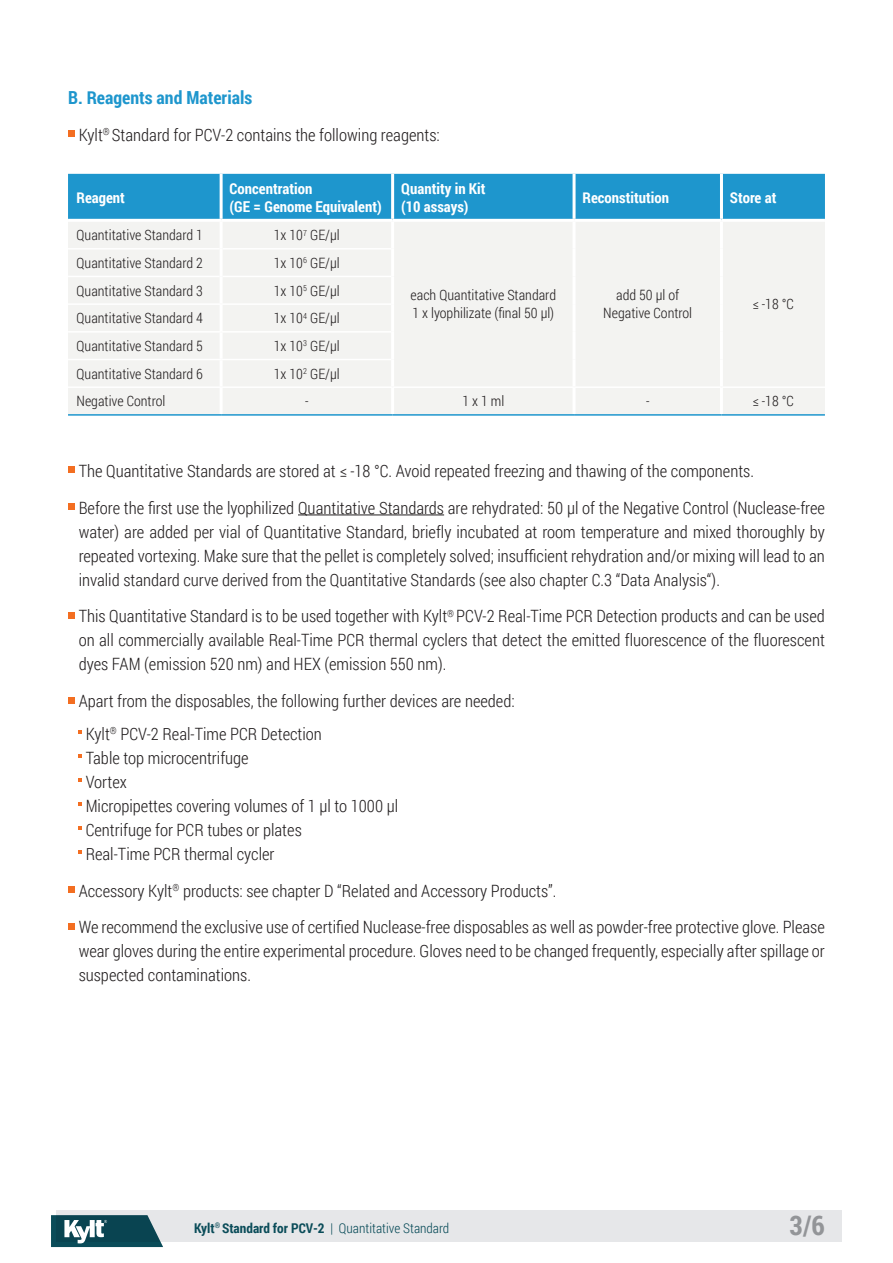
<style>
.page{position:relative;width:893px;height:1263px;background:#fff}
.page>*{position:absolute;margin:0;border:0;box-sizing:border-box;transform-origin:0 0}
.t1{font:700 27px "Roboto Condensed";color:#939598}
.t2{font:700 18px "Roboto Condensed";color:#1e96cd}
.t3{font:300 16.95px/24px "Roboto Condensed";color:#231f20}
.t4{font:700 15px/18px "Roboto Condensed";color:#fff}
.t5{font:300 14.25px/18px "Roboto Condensed";color:#231f20}
.t6{font:300 13.5px "Roboto Condensed";color:#0a4c59}
.s1{font-weight:700}
</style>
<div class="page">
<div style="left:56px;top:1210px;width:786px;height:32px;background:#e6e7e9"></div>
<svg style="left:51px;top:1215px;width:112px;height:32px;background:#3b6b75"></svg>
<hr style="left:298px;top:514px;width:146px;height:1px;background:#231f20">
<svg style="left:68px;top:467px;width:6px;height:6px"></svg>
<svg style="left:68px;top:504px;width:6px;height:6px"></svg>
<div style="left:68px;top:612px;width:6px;height:7px;background:#f36e21"></div>
<svg style="left:68px;top:697px;width:6px;height:6px"></svg>
<div style="left:68px;top:886px;width:6px;height:7px;background:#f36e21"></div>
<svg style="left:68px;top:923px;width:6px;height:6px"></svg>
<svg style="left:68px;top:131px;width:6px;height:6px"></svg>
<div style="left:68px;top:174px;width:757px;height:45px;background:#1e96cd"></div>
<div style="left:68px;top:222px;width:757px;height:192px;background:#f3f3f1"></div>
<hr style="left:68px;top:248px;width:152px;height:1px;background:#fff">
<hr style="left:223px;top:248px;width:168px;height:1px;background:#fff">
<hr style="left:68px;top:276px;width:152px;height:1px;background:#fff">
<hr style="left:223px;top:276px;width:168px;height:1px;background:#fff">
<hr style="left:220px;top:222px;width:3px;height:27px;background:#fff">
<hr style="left:220px;top:249px;width:3px;height:27px;background:#fff">
<hr style="left:220px;top:276px;width:3px;height:27px;background:#fff">
<hr style="left:220px;top:174px;width:3px;height:45px;background:#fff">
<hr style="left:391px;top:174px;width:3px;height:45px;background:#fff">
<hr style="left:573px;top:174px;width:3px;height:45px;background:#fff">
<hr style="left:720px;top:174px;width:3px;height:45px;background:#fff">
<hr style="left:68px;top:303px;width:153px;height:2px;background:#fff">
<hr style="left:221px;top:303px;width:170px;height:2px;background:#fff">
<hr style="left:68px;top:331px;width:153px;height:2px;background:#fff">
<hr style="left:221px;top:331px;width:170px;height:2px;background:#fff">
<hr style="left:68px;top:359px;width:153px;height:1px;background:#fff">
<hr style="left:221px;top:359px;width:170px;height:1px;background:#fff">
<hr style="left:220px;top:305px;width:3px;height:26px;background:#fff">
<hr style="left:220px;top:333px;width:3px;height:26px;background:#fff">
<hr style="left:220px;top:360px;width:3px;height:26px;background:#fff">
<hr style="left:720px;top:222px;width:3px;height:27px;background:#fff">
<hr style="left:720px;top:249px;width:3px;height:27px;background:#fff">
<hr style="left:720px;top:276px;width:3px;height:28px;background:#fff">
<hr style="left:720px;top:304px;width:3px;height:28px;background:#fff">
<hr style="left:720px;top:332px;width:3px;height:27px;background:#fff">
<hr style="left:720px;top:359px;width:3px;height:27px;background:#fff">
<hr style="left:68px;top:386px;width:153px;height:2px;background:#fff">
<hr style="left:221px;top:386px;width:172px;height:2px;background:#fff">
<hr style="left:574px;top:386px;width:147px;height:2px;background:#fff">
<hr style="left:721px;top:386px;width:104px;height:2px;background:#fff">
<hr style="left:220px;top:388px;width:3px;height:26px;background:#fff">
<hr style="left:391px;top:388px;width:3px;height:26px;background:#fff">
<hr style="left:573px;top:388px;width:3px;height:26px;background:#fff">
<hr style="left:720px;top:388px;width:3px;height:26px;background:#fff">
<hr style="left:68px;top:414px;width:153px;height:2px;background:#1e96cd">
<hr style="left:221px;top:414px;width:172px;height:2px;background:#1e96cd">
<hr style="left:393px;top:414px;width:181px;height:2px;background:#1e96cd">
<hr style="left:574px;top:414px;width:147px;height:2px;background:#1e96cd">
<hr style="left:721px;top:414px;width:104px;height:2px;background:#1e96cd">
<hr style="left:391px;top:222px;width:3px;height:27px;background:#fff">
<hr style="left:573px;top:222px;width:3px;height:27px;background:#fff">
<hr style="left:391px;top:249px;width:3px;height:27px;background:#fff">
<hr style="left:573px;top:249px;width:3px;height:27px;background:#fff">
<hr style="left:391px;top:276px;width:3px;height:28px;background:#fff">
<hr style="left:573px;top:276px;width:3px;height:28px;background:#fff">
<hr style="left:391px;top:304px;width:3px;height:28px;background:#fff">
<hr style="left:573px;top:304px;width:3px;height:28px;background:#fff">
<hr style="left:391px;top:332px;width:3px;height:27px;background:#fff">
<hr style="left:573px;top:332px;width:3px;height:27px;background:#fff">
<hr style="left:391px;top:359px;width:3px;height:27px;background:#fff">
<hr style="left:573px;top:359px;width:3px;height:27px;background:#fff">
<hr style="left:393px;top:386px;width:181px;height:2px;background:#fff">
<p class="t2" style="left:68px;top:85px;width:186px">B. Reagents and Materials</p>
<p class="t3" style="left:79px;top:122px;width:363px">Kylt<sup>®</sup> Standard for PCV-2 contains the following reagents:</p>
<p class="t4" style="left:77px;top:188px;width:50px">Reagent</p>
<p class="t4" style="left:230px;top:179px;width:154px">Concentration<br>(GE = Genome Equivalent)</p>
<p class="t4" style="left:401px;top:179px;width:86px">Quantity in Kit (10 assays)</p>
<p class="t4" style="left:583px;top:188px;width:88px">Reconstitution</p>
<p class="t4" style="left:730px;top:188px;width:48px">Store at</p>
<p class="t5" style="left:77px;top:226px;width:128px">Quantitative Standard 1</p>
<p class="t5" style="left:274px;top:226px;width:67px">1x 10<sup>7</sup> GE/µl</p>
<p class="t5" style="left:77px;top:253px;width:128px">Quantitative Standard 2</p>
<p class="t5" style="left:274px;top:253px;width:67px">1x 10<sup>6</sup> GE/µl</p>
<p class="t5" style="left:77px;top:281px;width:128px">Quantitative Standard 3</p>
<p class="t5" style="left:274px;top:281px;width:67px">1x 10<sup>5</sup> GE/µl</p>
<p class="t5" style="left:77px;top:309px;width:128px">Quantitative Standard 4</p>
<p class="t5" style="left:274px;top:309px;width:67px">1x 10<sup>4</sup> GE/µl</p>
<p class="t5" style="left:77px;top:336px;width:128px">Quantitative Standard 5</p>
<p class="t5" style="left:274px;top:336px;width:67px">1x 10<sup>3</sup> GE/µl</p>
<p class="t5" style="left:77px;top:364px;width:128px">Quantitative Standard 6</p>
<p class="t5" style="left:274px;top:364px;width:67px">1x 10<sup>2</sup> GE/µl</p>
<p class="t5" style="left:77px;top:392px;width:90px">Negative Control</p>
<p class="t5" style="left:305px;top:392px;width:5px">-</p>
<p class="t5" style="left:462px;top:392px;width:43px">1 x 1 ml</p>
<p class="t5" style="left:646px;top:392px;width:5px">-</p>
<p class="t5" style="left:752px;top:392px;width:43px">≤ -18 °C</p>
<p class="t5" style="left:411px;top:286px;width:147px">each Quantitative Standard<br>1 x lyophilizate (final 50 µl)</p>
<p class="t5" style="left:603px;top:286px;width:90px;text-align:center">add 50 µl of<br>Negative Control</p>
<p class="t5" style="left:752px;top:295px;width:43px">≤ -18 °C</p>
<p class="t3" style="left:79px;top:452px;width:748px;line-height:36.8px">The Quantitative Standards are stored at ≤ -18 °C. Avoid repeated freezing and thawing of the components.<br>Before the first use the lyophilized Quantitative Standards are rehydrated: 50 μl of the Negative Control (Nuclease-free</p>
<p class="t3" style="left:79px;top:519px;width:748px;text-align:justify">water) are added per vial of Quantitative Standard, briefly incubated at room temperature and mixed thoroughly by repeated vortexing. Make sure that the pellet is completely solved; insufficient rehydration and/or mixing will lead to an invalid standard curve derived from the Quantitative Standards (see also chapter C.3 “Data Analysis“).</p>
<p class="t3" style="left:79px;top:604px;width:748px;text-align:justify">This Quantitative Standard is to be used together with Kylt<sup>®</sup> PCV-2 Real-Time PCR Detection products and can be used on all commercially available Real-Time PCR thermal cyclers that detect the emitted fluorescence of the fluorescent dyes FAM (emission 520 nm) and HEX (emission 550 nm).</p>
<p class="t3" style="left:86px;top:684px;width:430px;line-height:32.5px;text-indent:-7px">Apart from the disposables, the following further devices are needed:<br>Kylt<sup>®</sup> PCV-2 Real-Time PCR Detection</p>
<p class="t3" style="left:86px;top:745px;width:314px">Table top microcentrifuge<br>Vortex<br>Micropipettes covering volumes of 1 µl to 1000 µl<br>Centrifuge for PCR tubes or plates<br>Real-Time PCR thermal cycler</p>
<p class="t3" style="left:79px;top:871px;width:748px;line-height:36.8px">Accessory Kylt<sup>®</sup> products: see chapter D “Related and Accessory Products”.<br>We recommend the exclusive use of certified Nuclease-free disposables as well as powder-free protective glove. Please</p>
<p class="t3" style="left:79px;top:939px;width:748px">wear gloves during the entire experimental procedure. Gloves need to be changed frequently, especially after spillage or suspected contaminations.</p>
<p class="t6" style="left:194px;top:1218px;width:257px"><span class="s1">Kylt</span><sup>®</sup> <span class="s1">Standard for PCV-2</span> | Quantitative Standard</p>
<h1 class="t1" style="left:789px;top:1206px;width:37px">3/6</h1>
</div>
